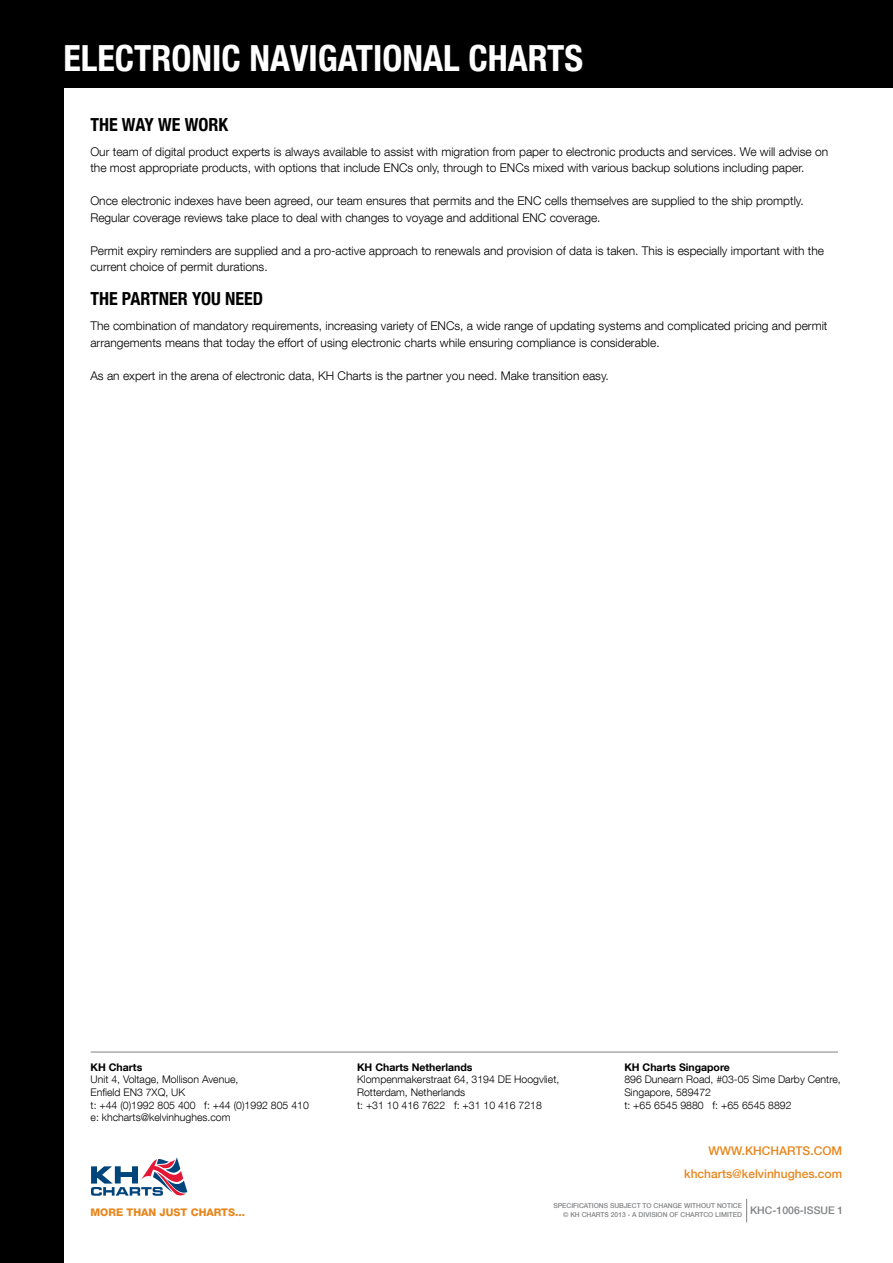
<style>
.page{position:relative;width:893px;height:1263px;background:#000}
.page>*{position:absolute;margin:0;border:0;box-sizing:border-box;transform-origin:0 0}
.t1{font:700 condensed 36px "Helvetica Neue LT Com";color:#fff}
.t2{font:700 condensed 18px "Helvetica Neue LT Com";color:#000}
.t3{font:300 12px/16.5px "Helvetica Neue LT Com";color:#000}
.t4{font:500 12px/23px "Helvetica Neue LT Com";color:#e8861c;text-align:right}
.t5{font:300 10.5px/12.6px "Helvetica Neue LT Com";color:#000}
.t6{font:700 10.5px "Helvetica Neue LT Com";color:#000}
.t7{font:800 10.5px "Helvetica Neue LT Com";color:#e8861c}
.t8{font:500 6.75px/8.1px "Helvetica Neue LT Com";color:#808284}
</style>
<div class="page">
<div style="left:65px;top:89px;width:828px;height:1174px;background:#fff"></div>
<svg style="left:91px;top:1157px;width:96px;height:39px"></svg>
<hr style="left:91px;top:1052px;width:747px;height:1px;background:#808284">
<svg style="left:746px;top:1199px;width:1px;height:23px"></svg>
<h1 class="t1" style="left:64px;top:37px;width:521px">ELECTRONIC NAVIGATIONAL CHARTS</h1>
<h2 class="t2" style="left:90px;top:114px;width:139px">THE WAY WE WORK</h2>
<p class="t3" style="left:90px;top:143px;width:739px">Our team of digital product experts is always available to assist with migration from paper to electronic products and services. We will advise on the most appropriate products, with options that include ENCs only, through to ENCs mixed with various backup solutions including paper.</p>
<p class="t3" style="left:90px;top:193px;width:715px">Once electronic indexes have been agreed, our team ensures that permits and the ENC cells themselves are supplied to the ship promptly.<br>Regular coverage reviews take place to deal with changes to voyage and additional ENC coverage.</p>
<p class="t3" style="left:90px;top:242px;width:735px">Permit expiry reminders are supplied and a pro-active approach to renewals and provision of data is taken. This is especially important with the current choice of permit durations.</p>
<h2 class="t2" style="left:90px;top:288px;width:174px">THE PARTNER YOU NEED</h2>
<p class="t3" style="left:90px;top:317px;width:739px">The combination of mandatory requirements, increasing variety of ENCs, a wide range of updating systems and complicated pricing and permit arrangements means that today the effort of using electronic charts while ensuring compliance is considerable.</p>
<p class="t3" style="left:90px;top:367px;width:520px">As an expert in the arena of electronic data, KH Charts is the partner you need. Make transition easy.</p>
<p class="t6" style="left:91px;top:1060px;width:53px">KH Charts</p>
<p class="t5" style="left:91px;top:1073px;width:220px">Unit 4, Voltage, Mollison Avenue,<br>Enield EN3 7XQ, UK<br>t: +44 (0)1992 805 400 f: +44 (0)1992 805 410 e: khcharts@kelvinhughes.com</p>
<p class="t7" style="left:91px;top:1206px;width:156px">MORE THAN JUST CHARTS...</p>
<p class="t6" style="left:357px;top:1060px;width:117px">KH Charts Netherlands</p>
<p class="t5" style="left:357px;top:1073px;width:204px">Klompenmakerstraat 64, 3194 DE Hoogvliet,<br>Rotterdam, Netherlands<br>t: +31 10 416 7622 f: +31 10 416 7218</p>
<p class="t6" style="left:624px;top:1060px;width:107px">KH Charts Singapore</p>
<p class="t5" style="left:624px;top:1073px;width:218px">896 Dunearn Road, #03-05 Sime Darby Centre,<br>Singapore, 589472<br>t: +65 6545 9880 f: +65 6545 8892</p>
<p class="t4" style="left:684px;top:1139px;width:159px">WWW.KHCHARTS.COM khcharts@kelvinhughes.com</p>
<p class="t8" style="left:563px;top:1202px;width:282px;text-indent:-10px">SPECIFICATIONS SUBJECT TO CHANGE WITHOUT NOTICE<br>© KH CHARTS 2013 - A DIVISION OF CHARTCO LIMITED <sup>KHC-1006-ISSUE</sup> <sup>1</sup></p>
</div>
